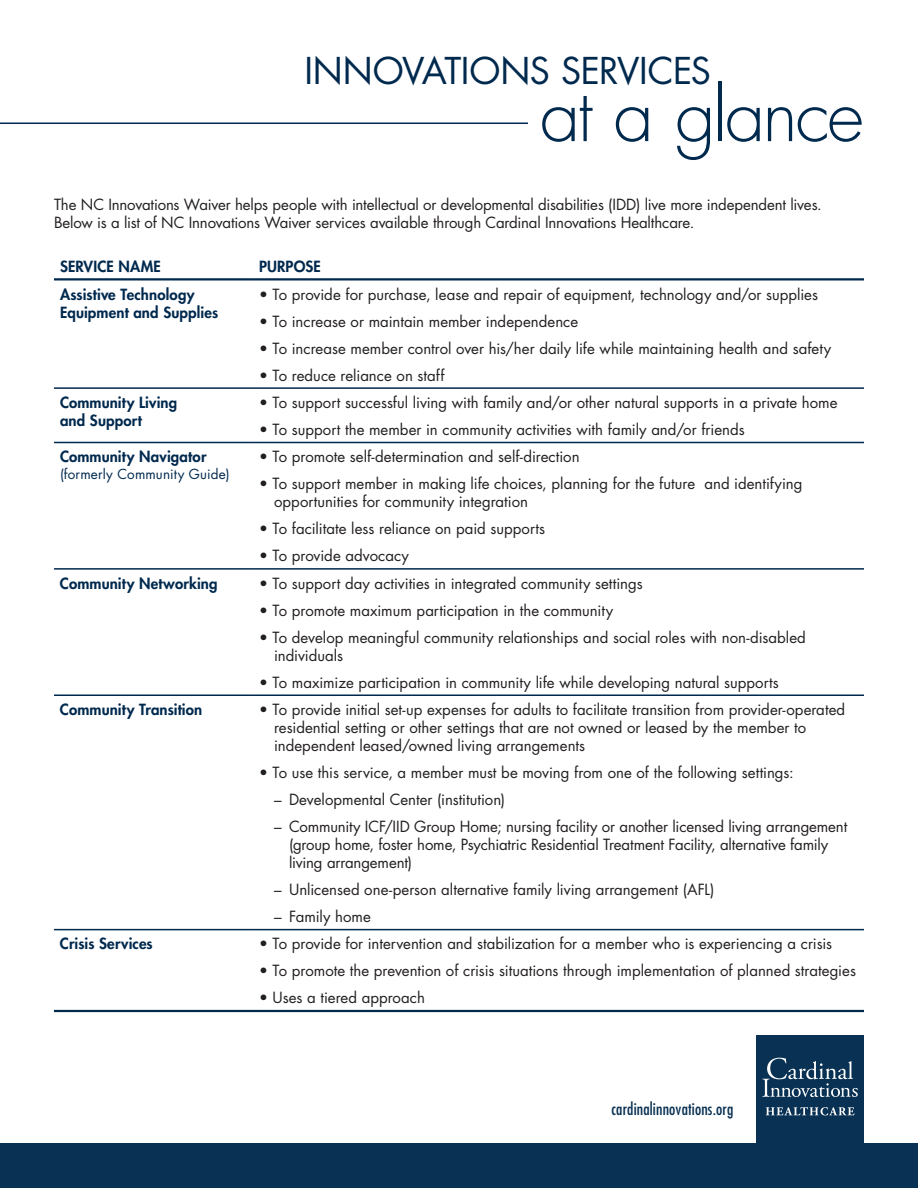
<style>
.page{position:relative;width:918px;height:1188px;background:#fff}
.page>*{position:absolute;margin:0;border:0;box-sizing:border-box;transform-origin:0 0}
.t1{font:300 72px "Futura Std";letter-spacing:-.035em;color:#00294e}
.t2{font:36px "Futura Std";letter-spacing:-.015em;color:#00294e}
.t3{font:condensed 16.5px "Futura Std";letter-spacing:.01em;color:#093153}
.t4{font:15px/18px "Futura Std";letter-spacing:-.005em;color:#231f20}
.t5{font:800 15px/18px "Futura Std";letter-spacing:.01em;color:#00294e}
.t6{font:13.5px "Futura Std";letter-spacing:.015em;color:#00294e}
</style>
<div class="page">
<div style="left:0;top:1143px;width:918px;height:45px;background:#093153"></div>
<div style="left:756px;top:1035px;width:108px;height:108px;background:#093153"></div>
<svg style="left:762px;top:1058px;width:96px;height:39px"></svg>
<svg style="left:766px;top:1107px;width:88px;height:8px"></svg>
<hr style="left:0;top:123px;width:528px;height:1px;background:#00294e">
<hr style="left:54px;top:387px;width:199px;height:2px;background:#00294e">
<hr style="left:253px;top:387px;width:611px;height:2px;background:#00294e">
<hr style="left:54px;top:442px;width:199px;height:1px;background:#00294e">
<hr style="left:253px;top:442px;width:611px;height:1px;background:#00294e">
<hr style="left:54px;top:568px;width:199px;height:2px;background:#00294e">
<hr style="left:253px;top:568px;width:611px;height:2px;background:#00294e">
<hr style="left:54px;top:694px;width:199px;height:2px;background:#00294e">
<hr style="left:253px;top:694px;width:611px;height:2px;background:#00294e">
<hr style="left:54px;top:929px;width:199px;height:1px;background:#00294e">
<hr style="left:253px;top:929px;width:611px;height:1px;background:#00294e">
<hr style="left:54px;top:278px;width:199px;height:2px;background:#00294e">
<hr style="left:253px;top:278px;width:611px;height:2px;background:#00294e">
<hr style="left:54px;top:1010px;width:199px;height:2px;background:#00294e">
<hr style="left:253px;top:1010px;width:611px;height:2px;background:#00294e">
<h2 class="t2" style="left:305px;top:47px;width:408px">INNOVATIONS SERVICES</h2>
<h1 class="t1" style="left:540px;top:71px;width:326px">at a glance</h1>
<p class="t4" style="left:54px;top:196px;width:769px">The NC Innovations Waiver helps people with intellectual or developmental disabilities (IDD) live more independent lives.<br>Below is a list of NC Innovations Waiver services available through Cardinal Innovations Healthcare.</p>
<p class="t5" style="left:60px;top:257px;width:102px">SERVICE NAME</p>
<p class="t5" style="left:259px;top:257px;width:63px">PURPOSE</p>
<p class="t5" style="left:60px;top:285px;width:160px">Assistive Technology<br>Equipment and Supplies</p>
<p class="t4" style="left:259px;top:285px;width:561px">• To provide for purchase, lease and repair of equipment, technology and/or supplies</p>
<p class="t4" style="left:259px;top:312px;width:321px">• To increase or maintain member independence</p>
<p class="t4" style="left:259px;top:339px;width:574px">• To increase member control over his/her daily life while maintaining health and safety</p>
<p class="t4" style="left:259px;top:366px;width:187px">• To reduce reliance on staff</p>
<p class="t5" style="left:60px;top:393px;width:119px">Community Living and Support</p>
<p class="t4" style="left:259px;top:394px;width:580px">• To support successful living with family and/or other natural supports in a private home</p>
<p class="t4" style="left:259px;top:421px;width:487px">• To support the member in community activities with family and/or friends</p>
<p class="t5" style="left:60px;top:448px;width:148px">Community Navigator</p>
<p class="t6" style="left:60px;top:465px;width:171px">(formerly Community Guide)</p>
<p class="t4" style="left:259px;top:448px;width:322px">• To promote self-determination and self-direction</p>
<p class="t4" style="left:274px;top:475px;width:530px;text-indent:-15px">• To support member in making life choices, planning for the future and identifying opportunities for community integration</p>
<p class="t4" style="left:259px;top:520px;width:288px">• To facilitate less reliance on paid supports</p>
<p class="t4" style="left:259px;top:547px;width:151px">• To provide advocacy</p>
<p class="t5" style="left:60px;top:574px;width:159px">Community Networking</p>
<p class="t4" style="left:259px;top:574px;width:385px">• To support day activities in integrated community settings</p>
<p class="t4" style="left:259px;top:601px;width:356px">• To promote maximum participation in the community</p>
<p class="t4" style="left:274px;top:628px;width:533px;text-indent:-15px">• To develop meaningful community relationships and social roles with non-disabled individuals</p>
<p class="t4" style="left:259px;top:673px;width:521px">• To maximize participation in community life while developing natural supports</p>
<p class="t5" style="left:60px;top:701px;width:144px">Community Transition</p>
<p class="t4" style="left:274px;top:701px;width:573px;text-indent:-15px">• To provide initial set-up expenses for adults to facilitate transition from provider-operated residential setting or other settings that are not owned or leased by the member to independent leased/owned living arrangements</p>
<p class="t4" style="left:259px;top:764px;width:536px">• To use this service, a member must be moving from one of the following settings:</p>
<p class="t4" style="left:274px;top:791px;width:233px">– Developmental Center (institution)</p>
<p class="t4" style="left:289px;top:818px;width:560px;text-indent:-15px">– Community ICF/IID Group Home; nursing facility or another licensed living arrangement (group home, foster home, Psychiatric Residential Treatment Facility, alternative family living arrangement)</p>
<p class="t4" style="left:274px;top:881px;width:442px">– Unlicensed one-person alternative family living arrangement (AFL)</p>
<p class="t4" style="left:274px;top:908px;width:98px">– Family home</p>
<p class="t5" style="left:60px;top:935px;width:94px">Crisis Services</p>
<p class="t4" style="left:259px;top:935px;width:575px">• To provide for intervention and stabilization for a member who is experiencing a crisis</p>
<p class="t4" style="left:259px;top:962px;width:598px">• To promote the prevention of crisis situations through implementation of planned strategies</p>
<p class="t4" style="left:259px;top:989px;width:168px">• Uses a tiered approach</p>
<p class="t3" style="left:611px;top:1099px;width:124px">cardinalinnovations.org</p>
</div>
